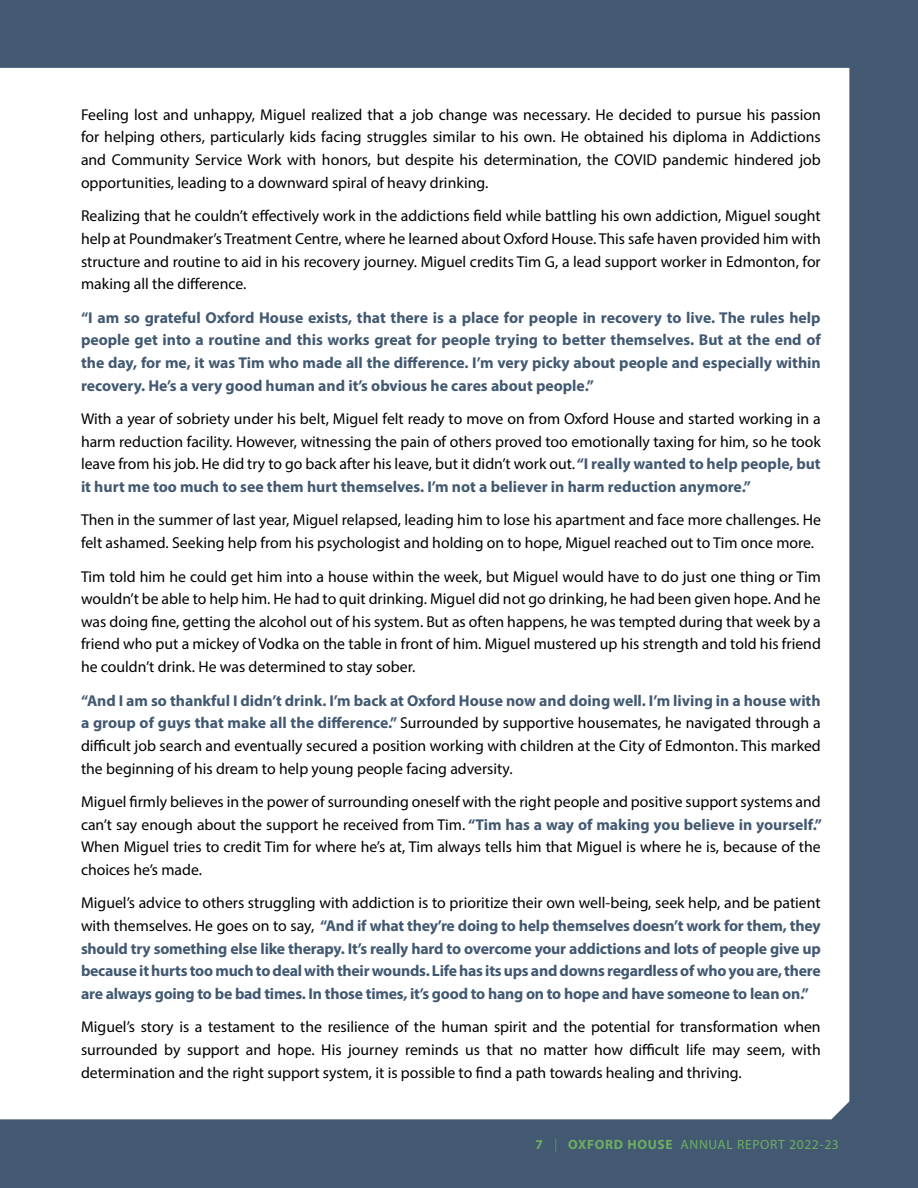
<style>
.page{position:relative;width:918px;height:1188px;background:#425971}
.page>*{position:absolute;margin:0;border:0;box-sizing:border-box;transform-origin:0 0}
.t1{font:15.75px/22.6px "Myriad Pro";color:#000;text-align:justify}
.t2{font:700 15.75px/22.6px "Myriad Pro";letter-spacing:-.01em;color:#425971;text-align:justify}
.t3{font:13.5px "Myriad Pro";letter-spacing:.05em;color:#6dae62}
.s1{font-weight:700;color:#425971}
.s2{font-weight:400;color:#000}
.s3{font-weight:700}
.s4{font-weight:300}
</style>
<div class="page">
<div style="left:0;top:68px;width:849px;height:1051px;background:#fff"></div>
<p class="t1" style="left:81px;top:103px;width:741px">Feeling lost and unhappy, Miguel realized that a job change was necessary. He decided to pursue his passion for helping others, particularly kids facing struggles similar to his own. He obtained his diploma in Addictions and Community Service Work with honors, but despite his determination, the COVID pandemic hindered job opportunities, leading to a downward spiral of heavy drinking.</p>
<p class="t1" style="left:81px;top:204px;width:741px">Realizing that he couldn’t effectively work in the addictions field while battling his own addiction, Miguel sought help at Poundmaker’s Treatment Centre, where he learned about Oxford House. This safe haven provided him with structure and routine to aid in his recovery journey. Miguel credits Tim G, a lead support worker in Edmonton, for making all the difference.</p>
<p class="t2" style="left:81px;top:305px;width:741px">“I am so grateful Oxford House exists, that there is a place for people in recovery to live. The rules help people get into a routine and this works great for people trying to better themselves. But at the end of the day, for me, it was Tim who made all the difference. I’m very picky about people and especially within recovery. He’s a very good human and it’s obvious he cares about people.”</p>
<p class="t1" style="left:81px;top:407px;width:741px">With a year of sobriety under his belt, Miguel felt ready to move on from Oxford House and started working in a harm reduction facility. However, witnessing the pain of others proved too emotionally taxing for him, so he took leave from his job. He did try to go back after his leave, but it didn’t work out. <span class="s1">“I really wanted to help people, but it hurt me too much to see them hurt themselves. I’m not a believer in harm reduction anymore.”</span></p>
<p class="t1" style="left:81px;top:509px;width:741px">Then in the summer of last year, Miguel relapsed, leading him to lose his apartment and face more challenges. He felt ashamed. Seeking help from his psychologist and holding on to hope, Miguel reached out to Tim once more.</p>
<p class="t1" style="left:81px;top:565px;width:741px">Tim told him he could get him into a house within the week, but Miguel would have to do just one thing or Tim wouldn’t be able to help him. He had to quit drinking. Miguel did not go drinking, he had been given hope. And he was doing fine, getting the alcohol out of his system. But as often happens, he was tempted during that week by a friend who put a mickey of Vodka on the table in front of him. Miguel mustered up his strength and told his friend he couldn’t drink. He was determined to stay sober.</p>
<p class="t1" style="left:81px;top:689px;width:741px"><span class="s1">“And I am so thankful I didn’t drink. I’m back at Oxford House now and doing well. I’m living in a house with a group of guys that make all the difference.”</span> Surrounded by supportive housemates, he navigated through a difficult job search and eventually secured a position working with children at the City of Edmonton. This marked the beginning of his dream to help young people facing adversity.</p>
<p class="t1" style="left:81px;top:790px;width:742px">Miguel firmly believes in the power of surrounding oneself with the right people and positive support systems and can’t say enough about the support he received from Tim. <span class="s1">“Tim has a way of making you believe in yourself.” </span>When Miguel tries to credit Tim for where he’s at, Tim always tells him that Miguel is where he is, because of the choices he’s made.</p>
<p class="t2" style="left:81px;top:891px;width:741px"><span class="s2">Miguel’s advice to others struggling with addiction is to prioritize their own well-being, seek help, and be patient with themselves. He goes on to say,</span> “And if what they’re doing to help themselves doesn’t work for them, they should try something else like therapy. It’s really hard to overcome your addictions and lots of people give up because it hurts too much to deal with their wounds. Life has its ups and downs regardless of who you are, there are always going to be bad times. In those times, it’s good to hang on to hope and have someone to lean on.”</p>
<p class="t1" style="left:81px;top:1016px;width:741px">Miguel’s story is a testament to the resilience of the human spirit and the potential for transformation when surrounded by support and hope. His journey reminds us that no matter how difficult life may seem, with determination and the right support system, it is possible to find a path towards healing and thriving.</p>
<p class="t3" style="left:535px;top:1136px;width:305px"><span class="s3">7</span> <span class="s4">|</span> <span class="s3">OXFORD HOUSE</span> ANNUAL REPORT 2022-23</p>
</div>
